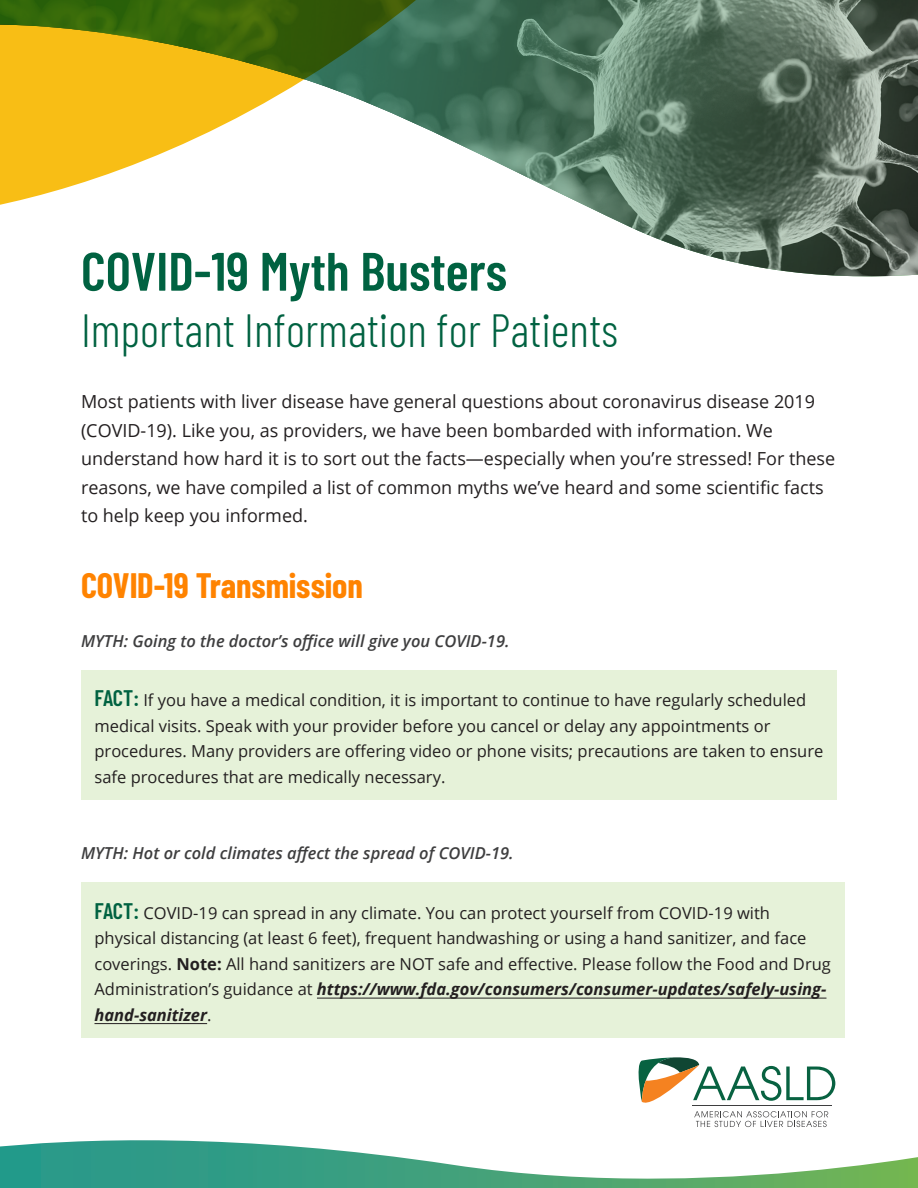
<style>
.page{position:relative;width:918px;height:1188px;background:#fff}
.page>*{position:absolute;margin:0;border:0;box-sizing:border-box;transform-origin:0 0}
.t1{font:600 54px "Barlow Condensed";color:#006241}
.H1_-_Sub{font:300 46.5px "Barlow Condensed";color:#006241}
.t2{font:700 34.5px "Barlow Condensed";color:#ff8300}
.Intro_Body{font:18px/28.5px "Open Sans";color:#231f20}
.Fact{font:16.5px/25.5px "Open Sans";color:#231f20}
.Myth{font:italic 600 16.5px "Open Sans";color:#3e3e3f}
.s1{font-family:"Barlow Condensed";font-weight:600;font-size:22.5px;color:#006241}
.s2{font-weight:700}
.s3{font-weight:700;font-style:italic}
</style>
<div class="page">
<svg style="left:0;top:1127px;width:918px;height:61px"></svg>
<svg style="left:638px;top:1057px;width:197px;height:70px"></svg>
<svg style="left:577px;top:0;width:341px;height:277px;background:#677b6c"></svg>
<svg style="left:0;top:0;width:577px;height:205px"></svg>
<div style="left:81px;top:670px;width:756px;height:130px;background:#e6f2d9"></div>
<div style="left:81px;top:883px;width:763px;height:155px;background:#e6f2d9"></div>
<hr style="left:317px;top:998px;width:509px;height:1px;background:#231f20">
<hr style="left:94px;top:1023px;width:113px;height:1px;background:#231f20">
<h1 class="t1" style="left:81px;top:233px;width:428px">COVID-19 Myth Busters</h1>
<p class="H1_-_Sub" style="left:81px;top:297px;width:539px">Important Information for Patients</p>
<p class="Intro_Body" style="left:81px;top:387px;width:756px">Most patients with liver disease have general questions about coronavirus disease 2019 (COVID-19). Like you, as providers, we have been bombarded with information. We understand how hard it is to sort out the facts—especially when you’re stressed! For these reasons, we have compiled a list of common myths we’ve heard and some scientific facts to help keep you informed.</p>
<h2 class="t2" style="left:81px;top:561px;width:283px">COVID-19 Transmission</h2>
<p class="Myth" style="left:81px;top:630px;width:430px">MYTH: Going to the doctor’s office will give you COVID-19.</p>
<p class="Fact" style="left:94px;top:687px;width:730px"><span class="s1">FACT:</span> If you have a medical condition, it is important to continue to have regularly scheduled medical visits. Speak with your provider before you cancel or delay any appointments or procedures. Many providers are offering video or phone visits; precautions are taken to ensure safe procedures that are medically necessary.</p>
<p class="Myth" style="left:81px;top:842px;width:434px">MYTH: Hot or cold climates affect the spread of COVID-19.</p>
<p class="Fact" style="left:94px;top:899px;width:738px"><span class="s1">FACT:</span> COVID-19 can spread in any climate. You can protect yourself from COVID-19 with physical distancing (at least 6 feet), frequent handwashing or using a hand sanitizer, and face coverings. <span class="s2">Note:</span> All hand sanitizers are NOT safe and effective. Please follow the Food and Drug Administration’s guidance at <span class="s3">https://www.fda.gov/consumers/consumer-updates/safely-using&shy;hand-sanitizer</span>.</p>
</div>
